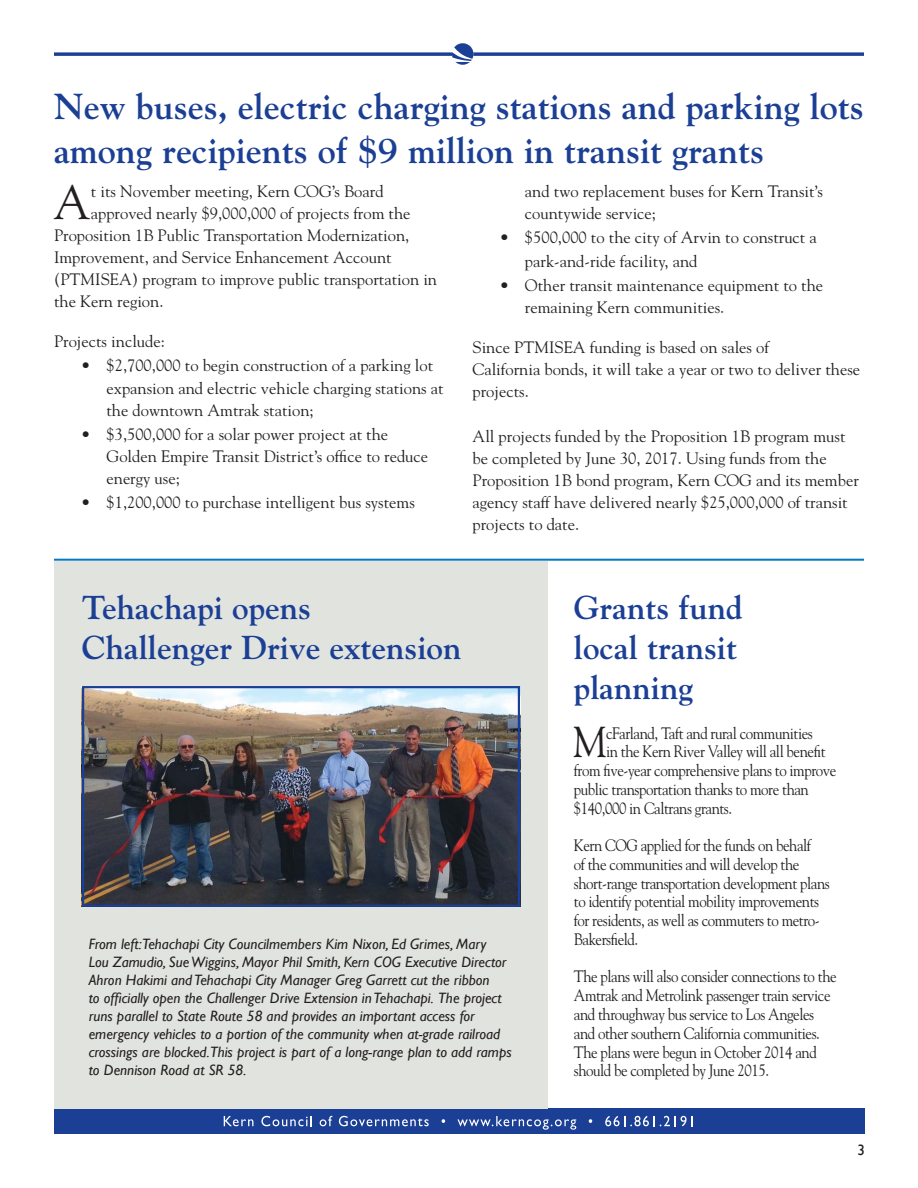
<style>
.page{position:relative;width:918px;height:1188px;background:#fff}
.page>*{position:absolute;margin:0;border:0;box-sizing:border-box;transform-origin:0 0}
.t1{font:47.85px "Goudy";color:#231f20}
.t2{font:43.2px "Goudy";color:#231f20;scale:.9 1}
.t3{font:700 36px/43.2px "Goudy";color:#1b3f94}
.t4{font:700 33px/39.6px "Goudy";color:#1b3f94}
.t5{font:16.5px/22px "Goudy";color:#231f20}
.t6{font:16.5px/18.8px "Goudy";letter-spacing:-.03em;color:#231f20;scale:.9 1}
.t7{font:italic 15px/18px "Gill Sans";color:#231f20}
.t8{font:15px "Gill Sans";color:#231f20}
</style>
<div class="page">
<div style="left:54px;top:1109px;width:811px;height:25px;background:#1b3f94"></div>
<svg style="left:224px;top:1116px;width:29px;height:10px"></svg>
<svg style="left:261px;top:1116px;width:51px;height:10px"></svg>
<svg style="left:320px;top:1116px;width:12px;height:10px"></svg>
<svg style="left:339px;top:1116px;width:90px;height:10px"></svg>
<svg style="left:442px;top:1119px;width:3px;height:4px"></svg>
<svg style="left:457px;top:1116px;width:119px;height:14px"></svg>
<svg style="left:589px;top:1119px;width:3px;height:4px"></svg>
<svg style="left:605px;top:1116px;width:88px;height:10px"></svg>
<hr style="left:54px;top:53px;width:810px;height:3px;background:#1b3f94">
<svg style="left:452px;top:43px;width:21px;height:22px"></svg>
<div style="left:54px;top:561px;width:493px;height:548px;background:#e1e3de"></div>
<hr style="left:54px;top:559px;width:810px;height:2px;background:#0079c1">
<img style="left:85px;top:689px;width:432px;height:215px">
<div style="left:82px;top:686px;width:438px;height:221px;border:2px solid #1b3f94"></div>
<h3 class="t3" style="left:54px;top:88px;width:811px">New buses, electric charging stations and parking lots among recipients of $9 million in transit grants</h3>
<h1 class="t1" style="left:54px;top:183px;width:39px">A</h1>
<p class="t5" style="left:91px;top:181px;width:294px">t its November meeting, Kern COG’s Board</p>
<p class="t5" style="left:91px;top:203px;width:321px">approved nearly $9,000,000 of projects from the</p>
<p class="t5" style="left:54px;top:225px;width:357px">Proposition 1B Public Transportation Modernization,</p>
<p class="t5" style="left:54px;top:248px;width:339px">Improvement, and Service Enhancement Account</p>
<p class="t5" style="left:54px;top:270px;width:385px">(PTMISEA) program to improve public transportation in</p>
<p class="t5" style="left:54px;top:292px;width:111px">the Kern region.</p>
<p class="t5" style="left:54px;top:332px;width:112px">Projects include:</p>
<p class="t5" style="left:107px;top:356px;width:339px;text-indent:-26px">• $2,700,000 to begin construction of a parking lot expansion and electric vehicle charging stations at the downtown Amtrak station;</p>
<p class="t5" style="left:107px;top:424px;width:323px;text-indent:-26px">• $3,500,000 for a solar power project at the<br>Golden Empire Transit District’s office to reduce energy use;</p>
<p class="t5" style="left:81px;top:492px;width:335px">• $1,200,000 to purchase intelligent bus systems</p>
<p class="t5" style="left:525px;top:181px;width:299px">and two replacement buses for Kern Transit’s countywide service;</p>
<p class="t5" style="left:525px;top:226px;width:293px;line-height:24px;text-indent:-26px">• $500,000 to the city of Arvin to construct a park-and-ride facility, and</p>
<p class="t5" style="left:525px;top:275px;width:300px;text-indent:-26px">• Other transit maintenance equipment to the remaining Kern communities.</p>
<p class="t5" style="left:472px;top:338px;width:389px">Since PTMISEA funding is based on sales of<br>California bonds, it will take a year or two to deliver these projects.</p>
<p class="t5" style="left:472px;top:426px;width:388px">All projects funded by the Proposition 1B program must be completed by June 30, 2017. Using funds from the Proposition 1B bond program, Kern COG and its member agency staff have delivered nearly $25,000,000 of transit projects to date.</p>
<h3 class="t4" style="left:82px;top:591px;width:381px">Tehachapi opens<br>Challenger Drive extension</h3>
<h3 class="t4" style="left:574px;top:591px;width:170px">Grants fund local transit planning</h3>
<p class="t7" style="left:89px;top:935px;width:424px">From left:Tehachapi City Councilmembers Kim Nixon, Ed Grimes, Mary<br>Lou Zamudio, Sue Wiggins, Mayor Phil Smith, Kern COG Executive Director Ahron Hakimi and Tehachapi City Manager Greg Garrett cut the ribbon<br>to officially open the Challenger Drive Extension in Tehachapi. The project runs parallel to State Route 58 and provides an important access for emergency vehicles to a portion of the community when at-grade railroad crossings are blocked.This project is part of a long-range plan to add ramps to Dennison Road at SR 58.</p>
<h2 class="t2" style="left:573px;top:725px;width:40px">M</h2>
<p class="t6" style="left:606px;top:725px;width:231px">cFarland, Taft and rural communities</p>
<p class="t6" style="left:606px;top:744px;width:245px">in the Kern River Valley will all benefit</p>
<p class="t6" style="left:574px;top:762px;width:293px">from five-year comprehensive plans to improve</p>
<p class="t6" style="left:574px;top:781px;width:263px">public transportation thanks to more than</p>
<p class="t6" style="left:574px;top:800px;width:177px">$140,000 in Caltrans grants.</p>
<p class="t6" style="left:574px;top:837px;width:286px">Kern COG applied for the funds on behalf<br>of the communities and will develop the short-range transportation development plans to identify potential mobility improvements for residents, as well as commuters to metro-Bakersfield.</p>
<p class="t6" style="left:574px;top:969px;width:294px">The plans will also consider connections to the Amtrak and Metrolink passenger train service and throughway bus service to Los Angeles and other southern California communities.<br>The plans were begun in October 2014 and should be completed by June 2015.</p>
<p class="t8" style="left:857px;top:1142px;width:9px">3</p>
</div>
